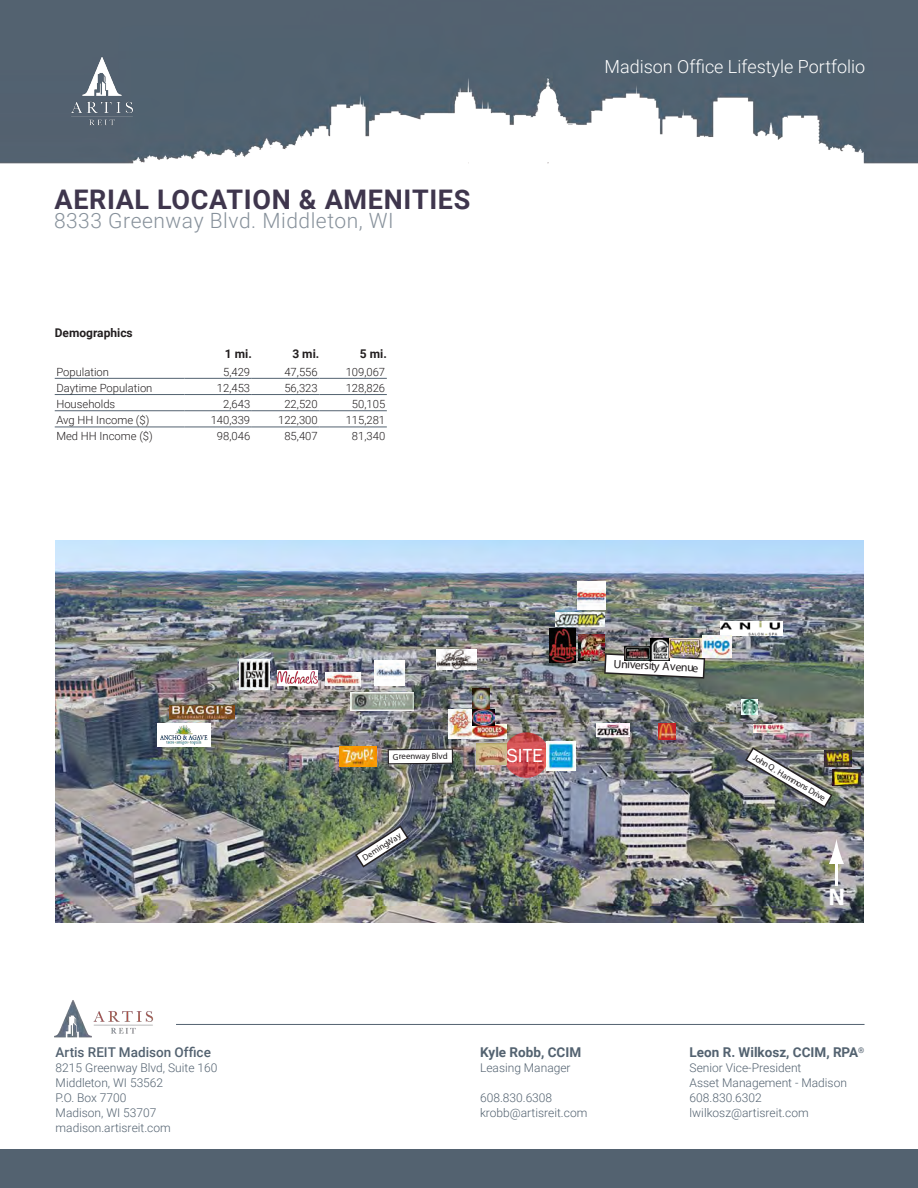
<style>
.page{position:relative;width:918px;height:1188px;background:#fff}
.page>*{position:absolute;margin:0;border:0;box-sizing:border-box;transform-origin:0 0}
.titile{font:700 27px "Roboto";letter-spacing:.025em;color:#3f364d}
.t1{font:700 24px "Myriad Pro";color:#fff}
.sub{font:300 21px "Roboto";letter-spacing:.025em;color:#87919b}
.t2{font:19.5px "Franklin Gothic";color:#fff}
.t3{font:300 18px "Roboto";color:#fff}
.t4{font:700 13.5px "Roboto";color:#536270}
.t5{font:500 13.5px "Roboto";color:#536270}
.t6{font:300 12px/15px "Roboto";color:#536270}
.t7{font:700 12px "Roboto";color:#231f20}
.t8{font:12px "Myriad Pro";color:#231f20}
.t9{font:300 11.25px "Roboto";color:#231f20}
.t10{font:8.85px "Myriad Pro";color:#231f20}
.t11{font:8.7px "Myriad Pro";color:#231f20}
</style>
<div class="page">
<img style="left:0;top:0;width:918px;height:164px">
<div style="left:0;top:1149px;width:918px;height:39px;background:#536270"></div>
<img style="left:68px;top:54px;width:68px;height:73px">
<img style="left:54px;top:1000px;width:99px;height:38px">
<hr style="left:176px;top:1024px;width:689px;height:1px;background:#536270">
<hr style="left:55px;top:378px;width:129px;height:1px;background:#536270">
<hr style="left:184px;top:378px;width:68px;height:1px;background:#536270">
<hr style="left:252px;top:378px;width:67px;height:1px;background:#536270">
<hr style="left:319px;top:378px;width:68px;height:1px;background:#536270">
<hr style="left:55px;top:394px;width:129px;height:1px;background:#536270">
<hr style="left:184px;top:394px;width:68px;height:1px;background:#536270">
<hr style="left:252px;top:394px;width:67px;height:1px;background:#536270">
<hr style="left:319px;top:394px;width:68px;height:1px;background:#536270">
<hr style="left:55px;top:410px;width:129px;height:1px;background:#536270">
<hr style="left:184px;top:410px;width:68px;height:1px;background:#536270">
<hr style="left:252px;top:410px;width:67px;height:1px;background:#536270">
<hr style="left:319px;top:410px;width:68px;height:1px;background:#536270">
<hr style="left:55px;top:427px;width:129px;height:1px;background:#536270">
<hr style="left:184px;top:427px;width:68px;height:1px;background:#536270">
<hr style="left:252px;top:427px;width:67px;height:1px;background:#536270">
<hr style="left:319px;top:427px;width:68px;height:1px;background:#536270">
<img style="left:55px;top:540px;width:809px;height:382px">
<hr style="left:835px;top:859px;width:3px;height:27px;background:#fff">
<svg style="left:829px;top:839px;width:15px;height:25px"></svg>
<img style="left:659px;top:723px;width:17px;height:16px">
<img style="left:350px;top:692px;width:63px;height:18px">
<img style="left:436px;top:649px;width:41px;height:20px">
<img style="left:579px;top:634px;width:25px;height:26px">
<img style="left:555px;top:612px;width:49px;height:15px">
<img style="left:549px;top:629px;width:26px;height:34px">
<img style="left:577px;top:581px;width:28px;height:28px">
<svg style="left:388px;top:749px;width:65px;height:15px"></svg>
<img style="left:745px;top:747px;width:88px;height:61px">
<svg style="left:604px;top:653px;width:101px;height:26px"></svg>
<img style="left:473px;top:689px;width:17px;height:20px">
<img style="left:240px;top:659px;width:29px;height:30px">
<img style="left:325px;top:672px;width:35px;height:13px">
<svg style="left:277px;top:670px;width:41px;height:15px"></svg>
<img style="left:277px;top:672px;width:41px;height:11px">
<img style="left:375px;top:661px;width:29px;height:25px">
<img style="left:449px;top:709px;width:24px;height:30px">
<svg style="left:355px;top:825px;width:54px;height:43px"></svg>
<img style="left:721px;top:621px;width:62px;height:15px">
<img style="left:625px;top:647px;width:26px;height:14px">
<img style="left:651px;top:638px;width:18px;height:22px">
<img style="left:669px;top:638px;width:32px;height:19px">
<svg style="left:504px;top:732px;width:45px;height:46px;background:#ce5254"></svg>
<img style="left:169px;top:692px;width:65px;height:39px">
<div style="left:157px;top:723px;width:53px;height:23px;background:#fff"></div>
<img style="left:160px;top:725px;width:48px;height:20px">
<img style="left:340px;top:746px;width:37px;height:21px">
<img style="left:473px;top:724px;width:33px;height:14px">
<img style="left:741px;top:699px;width:17px;height:16px">
<img style="left:753px;top:724px;width:31px;height:8px">
<img style="left:825px;top:751px;width:27px;height:16px">
<img style="left:833px;top:770px;width:27px;height:16px">
<img style="left:597px;top:724px;width:33px;height:12px">
<img style="left:473px;top:709px;width:22px;height:16px">
<img style="left:547px;top:742px;width:28px;height:29px">
<img style="left:703px;top:636px;width:29px;height:22px">
<img style="left:477px;top:743px;width:29px;height:21px">
<p class="titile" style="left:55px;top:180px;width:417px">AERIAL LOCATION &amp; AMENITIES</p>
<p class="sub" style="left:54px;top:206px;width:341px">8333 Greenway Blvd. Middleton, WI</p>
<p class="t7" style="left:55px;top:324px;width:80px">Demographics</p>
<p class="t7" style="left:225px;top:345px;width:28px">1 mi.</p>
<p class="t7" style="left:292px;top:345px;width:28px">3 mi.</p>
<p class="t7" style="left:360px;top:345px;width:28px">5 mi.</p>
<p class="t9" style="left:56px;top:364px;width:54px">Population</p>
<p class="t9" style="left:223px;top:364px;width:29px">5,429</p>
<p class="t9" style="left:284px;top:364px;width:35px">47,556</p>
<p class="t9" style="left:346px;top:364px;width:41px">109,067</p>
<p class="t9" style="left:56px;top:380px;width:98px">Daytime Population</p>
<p class="t9" style="left:217px;top:380px;width:35px">12,453</p>
<p class="t9" style="left:284px;top:380px;width:35px">56,323</p>
<p class="t9" style="left:346px;top:380px;width:41px">128,826</p>
<p class="t9" style="left:56px;top:396px;width:60px">Households</p>
<p class="t9" style="left:223px;top:396px;width:29px">2,643</p>
<p class="t9" style="left:284px;top:396px;width:35px">22,520</p>
<p class="t9" style="left:352px;top:396px;width:35px">50,105</p>
<p class="t9" style="left:56px;top:412px;width:95px">Avg HH Income ($)</p>
<p class="t9" style="left:211px;top:412px;width:41px">140,339</p>
<p class="t9" style="left:278px;top:412px;width:41px">122,300</p>
<p class="t9" style="left:346px;top:412px;width:41px">115,281</p>
<p class="t9" style="left:56px;top:428px;width:98px">Med HH Income ($)</p>
<p class="t9" style="left:217px;top:428px;width:35px">98,046</p>
<p class="t9" style="left:284px;top:428px;width:35px">85,407</p>
<p class="t9" style="left:352px;top:428px;width:35px">81,340</p>
<h3 class="t3" style="left:604px;top:54px;width:262px">Madison Office Lifestyle Portfolio</h3>
<p class="t8" style="left:614px;top:656px;width:86px;rotate:3deg">University Avenue</p>
<p class="t2" style="left:507px;top:744px;width:38px">SITE</p>
<p class="t10" style="left:393px;top:751px;width:57px;rotate:-1deg">Greenway Blvd</p>
<p class="t11" style="left:757px;top:752px;width:84px;rotate:31deg">John Q. Hammons Drive</p>
<p class="t5" style="left:56px;top:1043px;width:157px">Artis REIT Madison Office</p>
<p class="t6" style="left:56px;top:1060px;width:163px">8215 Greenway Blvd, Suite 160<br>Middleton, WI 53562<br>P.O. Box 7700<br>Madison, WI 53707 madison.artisreit.com</p>
<p class="t11" style="left:360px;top:854px;width:46px;rotate:-33deg">Deming Way</p>
<p class="t4" style="left:480px;top:1043px;width:103px">Kyle Robb, CCIM</p>
<p class="t6" style="left:480px;top:1060px;width:92px">Leasing Manager</p>
<p class="t6" style="left:480px;top:1090px;width:109px">608.830.6308 krobb@artisreit.com</p>
<h2 class="t1" style="left:829px;top:882px;width:18px">N</h2>
<p class="t4" style="left:690px;top:1043px;width:176px">Leon R. Wilkosz, CCIM, RPA<sup>®</sup></p>
<p class="t6" style="left:690px;top:1060px;width:159px">Senior Vice-President<br>Asset Management - Madison<br>608.830.6302 lwilkosz@artisreit.com</p>
</div>
